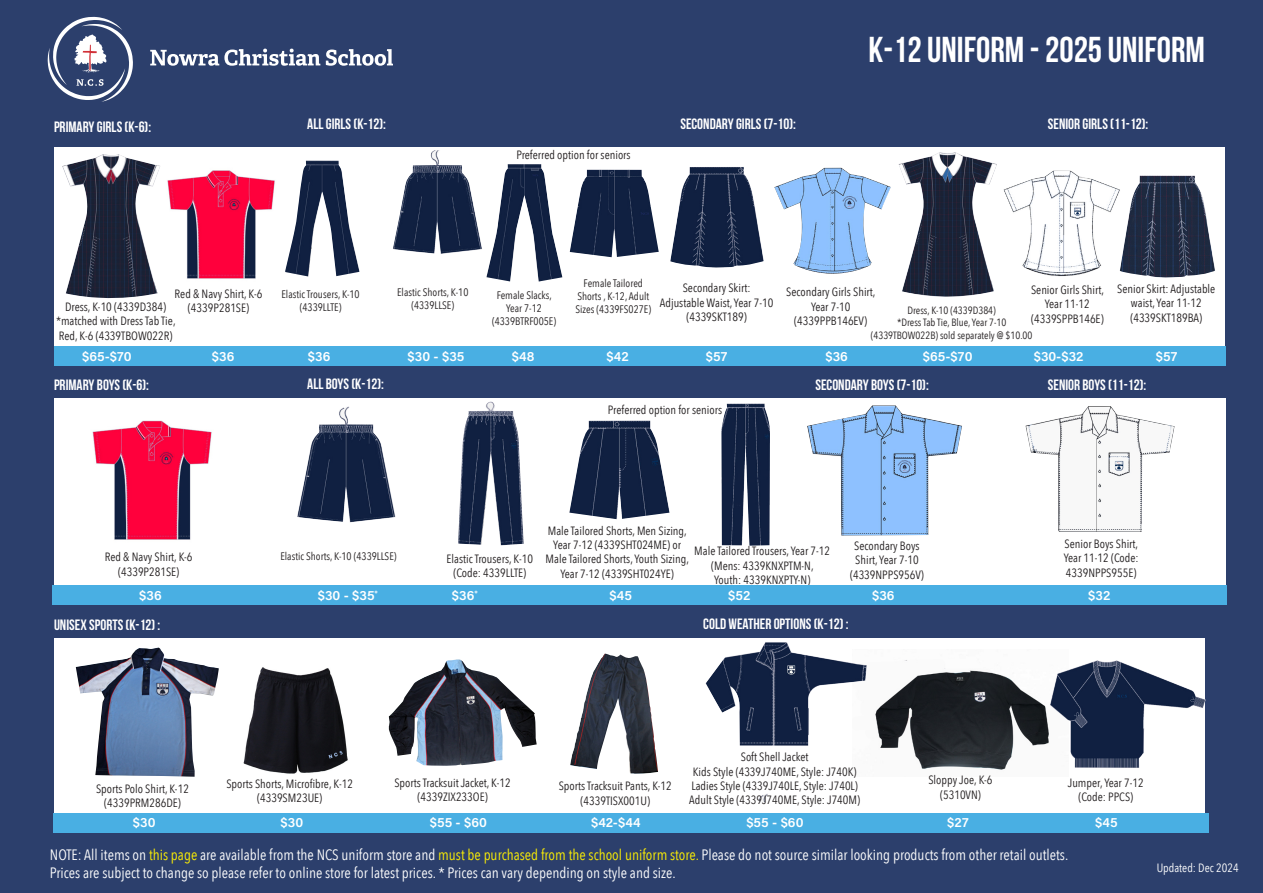
<style>
.page{position:relative;width:1263px;height:893px;background:#2c3f6c}
.page>*{position:absolute;margin:0;border:0;box-sizing:border-box;transform-origin:0 0}
.t1{font:36px "Bebas Neue";color:#fff}
.t2{font:15px/18px "Avenir Next Condensed";color:#fff}
.t3{font:15px "Bebas Neue";color:#fff}
.t4{font:600 13.5px "Acumin Pro";letter-spacing:.005em;color:#fff}
.t5{font:12px/14.4px "Avenir Next Condensed";color:#231f20;text-align:center}
.t6{font:12px "Avenir Next Condensed";color:#fff}
.t7{font:10.8px/13px "Avenir Next Condensed";color:#231f20;text-align:center}
.t8{font:10.5px/12.6px "Avenir Next Condensed";color:#231f20;text-align:center}
.s1{color:#fff101}
</style>
<div class="page">
<svg style="left:150px;top:49px;width:170px;height:17px"></svg>
<svg style="left:326px;top:49px;width:67px;height:17px"></svg>
<svg style="left:48px;top:17px;width:85px;height:85px"></svg>
<div style="left:54px;top:147px;width:1171px;height:200px;background:#fff"></div>
<div style="left:54px;top:398px;width:1172px;height:197px;background:#fff"></div>
<div style="left:54px;top:639px;width:1151px;height:179px;background:#fff"></div>
<img style="left:1003px;top:171px;width:117px;height:106px">
<img style="left:1025px;top:406px;width:149px;height:126px">
<img style="left:1120px;top:175px;width:95px;height:103px">
<img style="left:670px;top:167px;width:94px;height:101px">
<img style="left:297px;top:407px;width:99px;height:115px">
<img style="left:458px;top:401px;width:66px;height:144px">
<img style="left:875px;top:660px;width:174px;height:110px">
<img style="left:569px;top:420px;width:101px;height:99px">
<img style="left:721px;top:403px;width:49px;height:143px">
<img style="left:705px;top:642px;width:162px;height:160px">
<img style="left:76px;top:648px;width:143px;height:129px">
<img style="left:243px;top:667px;width:105px;height:107px">
<img style="left:388px;top:659px;width:149px;height:107px">
<img style="left:570px;top:654px;width:88px;height:120px">
<img style="left:1050px;top:660px;width:156px;height:108px">
<img style="left:486px;top:164px;width:76px;height:118px">
<img style="left:570px;top:169px;width:89px;height:88px">
<img style="left:393px;top:150px;width:89px;height:104px">
<img style="left:285px;top:161px;width:75px;height:115px">
<img style="left:92px;top:420px;width:120px;height:120px">
<img style="left:167px;top:170px;width:108px;height:109px">
<img style="left:774px;top:167px;width:117px;height:107px">
<img style="left:62px;top:154px;width:98px;height:145px">
<img style="left:898px;top:152px;width:99px;height:145px">
<div style="left:54px;top:346px;width:1172px;height:19px;background:#49afe3"></div>
<div style="left:53px;top:586px;width:1174px;height:19px;background:#49afe3"></div>
<div style="left:54px;top:813px;width:1155px;height:19px;background:#49afe3"></div>
<img style="left:807px;top:405px;width:155px;height:131px">
<p class="t3" style="left:54px;top:119px;width:99px">PRIMARY GIRLS (K-6):</p>
<p class="t3" style="left:307px;top:115px;width:80px">ALL GIRLS (K-12):</p>
<p class="t5" style="left:516px;top:147px;width:116px">Preferred option for seniors</p>
<p class="t3" style="left:680px;top:116px;width:117px">SECONDARY GIRLS (7-10):</p>
<p class="t1" style="left:868px;top:30px;width:338px">K-12 UNIFORM - 2025 UNIFORM</p>
<p class="t3" style="left:1048px;top:115px;width:102px">SENIOR GIRLS (11-12):</p>
<p class="t5" style="left:175px;top:286px;width:89px">Red &amp; Navy Shirt, K-6 (4339P281SE)</p>
<p class="t5" style="left:56px;top:299px;width:121px">Dress, K-10 (4339D384) *matched with Dress Tab Tie,<br>Red, K-6 (4339TBOW022R)</p>
<p class="t7" style="left:281px;top:287px;width:80px">Elastic Trousers, K-10 (4339LLTE)</p>
<p class="t7" style="left:397px;top:285px;width:73px">Elastic Shorts, K-10 (4339LLSE)</p>
<p class="t7" style="left:492px;top:288px;width:66px">Female Slacks,<br>Year 7-12 (4339BTRF005E)</p>
<p class="t7" style="left:575px;top:276px;width:77px">Female Tailored<br>Shorts , K-12, Adult<br>Sizes (4339FS027E)</p>
<p class="t5" style="left:786px;top:284px;width:91px">Secondary Girls Shirt,<br>Year 7-10 (4339PPB146EV)</p>
<p class="t5" style="left:660px;top:280px;width:115px">Secondary Skirt:<br>Adjustable Waist, Year 7-10 (4339SKT189)</p>
<p class="t5" style="left:1117px;top:281px;width:100px">Senior Skirt: Adjustable waist, Year 11-12 (4339SKT189BA)</p>
<p class="t5" style="left:1031px;top:282px;width:74px">Senior Girls Shirt,<br>Year 11-12 (4339SPPB146E)</p>
<p class="t8" style="left:907px;top:303px;width:90px">Dress, K-10 (4339D384)</p>
<p class="t8" style="left:871px;top:316px;width:163px">*Dress Tab Tie, Blue, Year 7-10 (4339TBOW022B) sold separately @ $10.00</p>
<p class="t4" style="left:82px;top:346px;width:51px">$65-$70</p>
<p class="t4" style="left:212px;top:346px;width:24px">$36</p>
<p class="t4" style="left:308px;top:346px;width:24px">$36</p>
<p class="t4" style="left:408px;top:346px;width:58px">$30 - $35</p>
<p class="t4" style="left:512px;top:346px;width:24px">$48</p>
<p class="t4" style="left:606px;top:346px;width:24px">$42</p>
<p class="t4" style="left:706px;top:346px;width:23px">$57</p>
<p class="t4" style="left:825px;top:346px;width:24px">$36</p>
<p class="t4" style="left:923px;top:346px;width:51px">$65-$70</p>
<p class="t4" style="left:1034px;top:346px;width:51px">$30-$32</p>
<p class="t4" style="left:1156px;top:346px;width:23px">$57</p>
<p class="t3" style="left:54px;top:376px;width:96px">PRIMARY BOYS (K-6):</p>
<p class="t3" style="left:307px;top:376px;width:78px">ALL BOYS (K-12):</p>
<p class="t5" style="left:608px;top:402px;width:116px">Preferred option for seniors</p>
<p class="t3" style="left:815px;top:377px;width:115px">SECONDARY BOYS (7-10):</p>
<p class="t3" style="left:1048px;top:376px;width:100px">SENIOR BOYS (11-12):</p>
<p class="t5" style="left:105px;top:549px;width:89px">Red &amp; Navy Shirt, K-6 (4339P281SE)</p>
<p class="t7" style="left:280px;top:549px;width:118px">Elastic Shorts, K-10 (4339LLSE)</p>
<p class="t5" style="left:447px;top:551px;width:88px">Elastic Trousers, K-10 (Code: 4339LLTE)</p>
<p class="t5" style="left:546px;top:523px;width:145px">Male Tailored Shorts, Men Sizing,<br>Year 7-12 (4339SHT024ME) or<br>Male Tailored Shorts, Youth Sizing,<br>Year 7-12 (4339SHT024YE)</p>
<p class="t5" style="left:694px;top:543px;width:137px">Male Tailored Trousers, Year 7-12 (Mens: 4339KNXPTM-N,<br>Youth: 4339KNXPTY-N)</p>
<p class="t5" style="left:850px;top:538px;width:75px">Secondary Boys<br>Shirt, Year 7-10 (4339NPPS956V)</p>
<p class="t5" style="left:1064px;top:536px;width:76px;text-align:justify">Senior Boys Shirt, Year 11-12 (Code:<br>4339NPPS955E)</p>
<p class="t4" style="left:139px;top:586px;width:24px">$36</p>
<p class="t4" style="left:318px;top:586px;width:62px">$30 - $35<sup>*</sup></p>
<p class="t4" style="left:452px;top:586px;width:27px">$36<sup>*</sup></p>
<p class="t4" style="left:609px;top:586px;width:24px">$45</p>
<p class="t4" style="left:728px;top:586px;width:24px">$52</p>
<p class="t4" style="left:872px;top:586px;width:24px">$36</p>
<p class="t4" style="left:1088px;top:586px;width:24px">$32</p>
<p class="t3" style="left:54px;top:617px;width:108px">UNISEX SPORTS (K-12) :</p>
<p class="t3" style="left:703px;top:616px;width:147px">COLD WEATHER OPTIONS (K-12) :</p>
<p class="t5" style="left:96px;top:781px;width:94px">Sports Polo Shirt, K-12 (4339PRM286DE)</p>
<p class="t5" style="left:226px;top:776px;width:128px">Sports Shorts, Microfibre, K-12 (4339SM23UE)</p>
<p class="t5" style="left:394px;top:775px;width:118px">Sports Tracksuit Jacket, K-12 (4339ZIX233OE)</p>
<p class="t5" style="left:559px;top:778px;width:115px">Sports Tracksuit Pants, K-12 (4339TISX001U)</p>
<p class="t5" style="left:741px;top:749px;width:69px">Soft Shell Jacket</p>
<p class="t5" style="left:693px;top:764px;width:165px">Kids Style (4339J740ME, Style: J740K)</p>
<p class="t5" style="left:691px;top:778px;width:168px">Ladies Style (4339J740LE, Style: J740L)</p>
<p class="t5" style="left:689px;top:792px;width:172px">Adult Style (4339J740ME, Style: J740M)</p>
<p class="t5" style="left:928px;top:772px;width:66px">Sloppy Joe, K-6 (5310VN)</p>
<p class="t5" style="left:1068px;top:775px;width:77px">Jumper, Year 7-12 (Code: PPCS)</p>
<p class="t4" style="left:133px;top:813px;width:24px">$30</p>
<p class="t4" style="left:281px;top:813px;width:24px">$30</p>
<p class="t4" style="left:430px;top:813px;width:59px">$55 - $60</p>
<p class="t4" style="left:591px;top:813px;width:51px">$42-$44</p>
<p class="t4" style="left:746px;top:813px;width:59px">$55 - $60</p>
<p class="t4" style="left:947px;top:813px;width:23px">$27</p>
<p class="t4" style="left:1095px;top:813px;width:24px">$45</p>
<p class="t2" style="left:50px;top:845px;width:1020px">NOTE: All items on <span class="s1">this page</span> are available from the NCS uniform store and <span class="s1">must be purchased from the school uniform store.</span> Please do not source similar looking products from other retail outlets.<br>Prices are subject to change so please refer to online store for latest prices. * Prices can vary depending on style and size.</p>
<p class="t6" style="left:1157px;top:858px;width:84px">Updated: Dec 2024</p>
</div>
